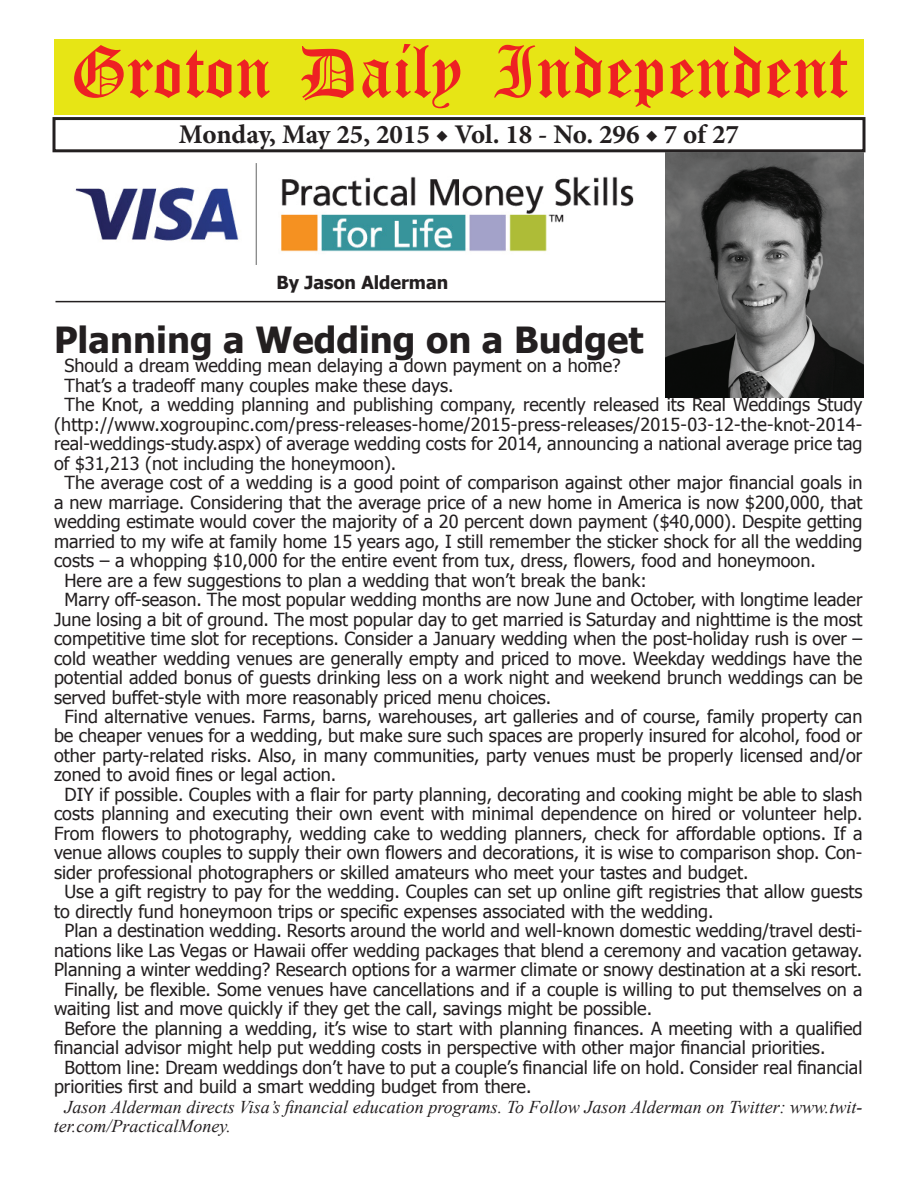
<style>
.page{position:relative;width:918px;height:1188px;background:#fff}
.page>*{position:absolute;margin:0;border:0;box-sizing:border-box;transform-origin:0 0}
.t1{font:54px "Old English Five";color:#ee2123}
.t2{font:700 36px "Tahoma";color:#231f20}
.t3{font:700 27px "Minion Pro";color:#231f20}
.t4{font:18px "Tahoma";color:#231f20}
.t5{font:italic 18px/19.5px "Times New Roman";color:#231f20}
.t6{font:700 18px "Tahoma";color:#231f20}
</style>
<div class="page">
<div style="left:52px;top:117px;width:814px;height:35px;border:3px solid #231f20"></div>
<div style="left:54px;top:40px;width:810px;height:75px;background:#e7e515"></div>
<img style="left:75px;top:163px;width:559px;height:102px">
<img style="left:666px;top:152px;width:198px;height:245px">
<hr style="left:56px;top:301px;width:610px;height:1px;background:#231f20">
<h1 class="t1" style="left:70px;top:47px;width:779px">Groton Daily Independent</h1>
<h3 class="t3" style="left:179px;top:116px;width:562px">Monday, May 25, 2015 ◆ Vol. 18 - No. 296 ◆ 7 of 27</h3>
<p class="t6" style="left:276px;top:269px;width:174px">By Jason Alderman</p>
<h2 class="t2" style="left:54px;top:314px;width:591px">Planning a Wedding on a Budget</h2>
<p class="t4" style="left:64px;top:353px;width:558px">Should a dream wedding mean delaying a down payment on a home?</p>
<p class="t4" style="left:64px;top:373px;width:391px">That’s a tradeoff many couples make these days.</p>
<p class="t4" style="left:64px;top:392px;width:799px">The Knot, a wedding planning and publishing company, recently released its Real Weddings Study</p>
<p class="t4" style="left:54px;top:412px;width:810px">(http://www.xogroupinc.com/press-releases-home/2015-press-releases/2015-03-12-the-knot-2014-</p>
<p class="t4" style="left:54px;top:431px;width:810px">real-weddings-study.aspx) of average wedding costs for 2014, announcing a national average price tag</p>
<p class="t4" style="left:54px;top:451px;width:344px">of $31,213 (not including the honeymoon).</p>
<p class="t4" style="left:64px;top:470px;width:800px">The average cost of a wedding is a good point of comparison against other major financial goals in</p>
<p class="t4" style="left:54px;top:490px;width:810px">a new marriage. Considering that the average price of a new home in America is now $200,000, that</p>
<p class="t4" style="left:54px;top:509px;width:810px">wedding estimate would cover the majority of a 20 percent down payment ($40,000). Despite getting</p>
<p class="t4" style="left:54px;top:529px;width:810px">married to my wife at family home 15 years ago, I still remember the sticker shock for all the wedding</p>
<p class="t4" style="left:54px;top:548px;width:763px">costs – a whopping $10,000 for the entire event from tux, dress, flowers, food and honeymoon.</p>
<p class="t4" style="left:64px;top:568px;width:584px">Here are a few suggestions to plan a wedding that won’t break the bank:</p>
<p class="t4" style="left:64px;top:587px;width:799px">Marry off-season. The most popular wedding months are now June and October, with longtime leader</p>
<p class="t4" style="left:54px;top:607px;width:810px">June losing a bit of ground. The most popular day to get married is Saturday and nighttime is the most</p>
<p class="t4" style="left:54px;top:626px;width:810px">competitive time slot for receptions. Consider a January wedding when the post-holiday rush is over –</p>
<p class="t4" style="left:54px;top:646px;width:810px">cold weather wedding venues are generally empty and priced to move. Weekday weddings have the</p>
<p class="t4" style="left:54px;top:665px;width:810px">potential added bonus of guests drinking less on a work night and weekend brunch weddings can be</p>
<p class="t4" style="left:54px;top:685px;width:499px">served buffet-style with more reasonably priced menu choices.</p>
<p class="t4" style="left:64px;top:704px;width:799px">Find alternative venues. Farms, barns, warehouses, art galleries and of course, family property can</p>
<p class="t4" style="left:54px;top:724px;width:810px">be cheaper venues for a wedding, but make sure such spaces are properly insured for alcohol, food or</p>
<p class="t4" style="left:54px;top:743px;width:810px">other party-related risks. Also, in many communities, party venues must be properly licensed and/or</p>
<p class="t4" style="left:54px;top:763px;width:284px">zoned to avoid fines or legal action.</p>
<p class="t4" style="left:64px;top:782px;width:799px">DIY if possible. Couples with a flair for party planning, decorating and cooking might be able to slash</p>
<p class="t4" style="left:54px;top:802px;width:810px">costs planning and executing their own event with minimal dependence on hired or volunteer help.</p>
<p class="t4" style="left:54px;top:821px;width:810px">From flowers to photography, wedding cake to wedding planners, check for affordable options. If a</p>
<p class="t4" style="left:54px;top:841px;width:810px">venue allows couples to supply their own flowers and decorations, it is wise to comparison shop. Con-</p>
<p class="t4" style="left:54px;top:860px;width:696px">sider professional photographers or skilled amateurs who meet your tastes and budget.</p>
<p class="t4" style="left:64px;top:880px;width:799px">Use a gift registry to pay for the wedding. Couples can set up online gift registries that allow guests</p>
<p class="t4" style="left:54px;top:899px;width:661px">to directly fund honeymoon trips or specific expenses associated with the wedding.</p>
<p class="t4" style="left:64px;top:919px;width:799px">Plan a destination wedding. Resorts around the world and well-known domestic wedding/travel desti-</p>
<p class="t4" style="left:54px;top:938px;width:810px">nations like Las Vegas or Hawaii offer wedding packages that blend a ceremony and vacation getaway.</p>
<p class="t4" style="left:54px;top:958px;width:810px">Planning a winter wedding? Research options for a warmer climate or snowy destination at a ski resort.</p>
<p class="t4" style="left:64px;top:977px;width:799px">Finally, be flexible. Some venues have cancellations and if a couple is willing to put themselves on a</p>
<p class="t4" style="left:54px;top:997px;width:600px">waiting list and move quickly if they get the call, savings might be possible.</p>
<p class="t4" style="left:64px;top:1016px;width:799px">Before the planning a wedding, it’s wise to start with planning finances. A meeting with a qualified</p>
<p class="t4" style="left:54px;top:1036px;width:773px">financial advisor might help put wedding costs in perspective with other major financial priorities.</p>
<p class="t4" style="left:64px;top:1055px;width:799px">Bottom line: Dream weddings don’t have to put a couple’s financial life on hold. Consider real financial</p>
<p class="t4" style="left:54px;top:1075px;width:479px">priorities first and build a smart wedding budget from there.</p>
<p class="t5" style="left:54px;top:1097px;width:810px;text-indent:11px">Jason Alderman directs Visa’s financial education programs. To Follow Jason Alderman on Twitter: www.twit&shy;ter.com/PracticalMoney.</p>
</div>
